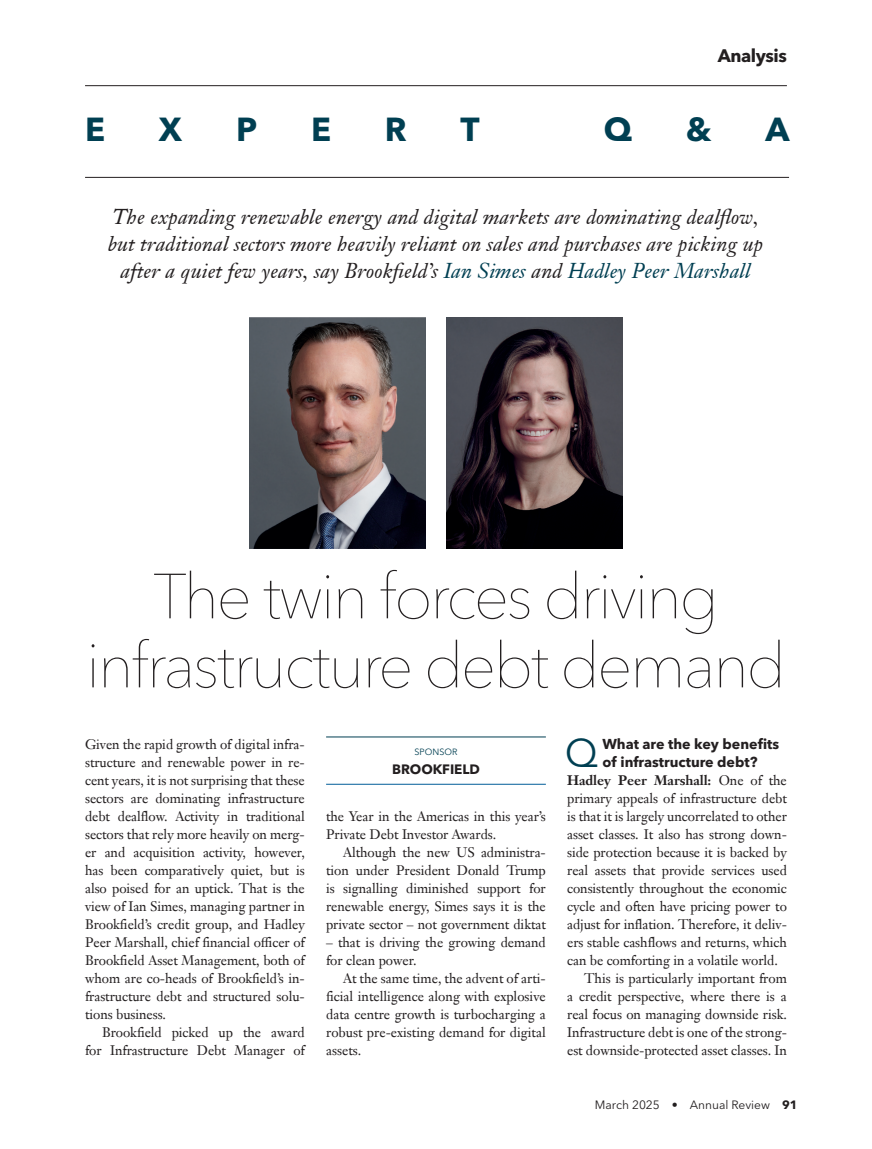
<style>
.page{position:relative;width:872px;height:1149px;background:#fff}
.page>*{position:absolute;margin:0;border:0;box-sizing:border-box;transform-origin:0 0}
.t1{font:200 63px/69px "Avenir Next LT Pro";letter-spacing:-.04em;color:#231f20;text-align:center}
.t2{font:39.6px "Avenir Next LT Pro";color:#003f52}
.t3{font:700 33px "Avenir Next LT Pro";color:#003f52}
.t4{font:italic 21px/27px "Janson Text LT Pro";letter-spacing:.005em;color:#231f20;text-align:center}
.t5{font:700 18px "Avenir Next LT Pro";letter-spacing:-.025em;color:#231f20}
.t6{font:700 14.25px/18px "Avenir Next LT Pro";color:#231f20}
.t7{font:13.5px/18px "Janson Text LT Pro";letter-spacing:-.005em;color:#231f20;text-align:justify}
.t8{font:700 13.5px "Janson Text LT Pro";letter-spacing:-.005em;color:#231f20}
.t9{font:700 13.5px "Avenir Next LT Pro";letter-spacing:-.005em;color:#231f20}
.t10{font:12px "Avenir Next LT Pro";color:#231f20}
.t11{font:9px "Avenir Next LT Pro";color:#003f52}
.s1{color:#003f52}
.s2{font-weight:400}
.s3{font-weight:700}
</style>
<div class="page">
<hr style="left:85px;top:177px;width:704px;height:1px;background:#231f20">
<hr style="left:85px;top:85px;width:702px;height:1px;background:#231f20">
<img style="left:250px;top:318px;width:175px;height:230px">
<img style="left:446px;top:318px;width:176px;height:230px">
<hr style="left:326px;top:736px;width:220px;height:1px;background:#003f52">
<hr style="left:326px;top:783px;width:220px;height:1px;background:#005c98">
<h3 class="t5" style="left:717px;top:45px;width:71px">Analysis</h3>
<h3 class="t3" style="left:85px;top:110px;width:22px">E</h3>
<h3 class="t3" style="left:159px;top:110px;width:25px">X</h3>
<h3 class="t3" style="left:236px;top:110px;width:23px">P</h3>
<h3 class="t3" style="left:311px;top:110px;width:22px">E</h3>
<h3 class="t3" style="left:385px;top:110px;width:23px">R</h3>
<h3 class="t3" style="left:460px;top:110px;width:21px">T</h3>
<h3 class="t3" style="left:604px;top:110px;width:30px">Q</h3>
<h3 class="t3" style="left:686px;top:110px;width:27px">&amp;</h3>
<h3 class="t3" style="left:765px;top:110px;width:26px">A</h3>
<p class="t4" style="left:108px;top:203px;width:656px">The expanding renewable energy and digital markets are dominating dealflow, but traditional sectors more heavily reliant on sales and purchases are picking up after a quiet few years, say Brookfield’s <span class="s1">Ian Simes</span> and <span class="s1">Hadley Peer Marshall</span></p>
<h1 class="t1" style="left:86px;top:561px;width:701px">The twin forces driving infrastructure debt demand</h1>
<p class="t7" style="left:85px;top:734px;width:221px">Given the rapid growth of digital infra&shy;structure and renewable power in re&shy;cent years, it is not surprising that these sectors are dominating infrastructure debt dealflow. Activity in traditional sectors that rely more heavily on merg&shy;er and acquisition activity, however, has been comparatively quiet, but is also poised for an uptick. That is the view of Ian Simes, managing partner in Brookfield’s credit group, and Hadley Peer Marshall, chief financial officer of Brookfield Asset Management, both of whom are co-heads of Brookfield’s in&shy;frastructure debt and structured solu&shy;tions business.</p>
<p class="t7" style="left:85px;top:1022px;width:221px;text-align:right">Brookfield picked up the award for Infrastructure Debt Manager of</p>
<p class="t11" style="left:414px;top:746px;width:44px">SPONSOR</p>
<p class="t9" style="left:392px;top:760px;width:89px">BROOKFIELD</p>
<p class="t7" style="left:326px;top:806px;width:221px">the Year in the Americas in this year’s<br>Private Debt Investor Awards.</p>
<p class="t7" style="left:326px;top:842px;width:221px;text-indent:17px">Although the new US administra&shy;tion under President Donald Trump is signalling diminished support for renewable energy, Simes says it is the private sector – not government diktat</p>
<p class="t7" style="left:326px;top:932px;width:221px">– that is driving the growing demand for clean power.</p>
<p class="t7" style="left:326px;top:968px;width:221px;text-indent:17px">At the same time, the advent of arti&shy;ficial intelligence along with explosive data centre growth is turbocharging a robust pre-existing demand for digital assets.</p>
<h2 class="t2" style="left:565px;top:728px;width:35px">Q</h2>
<p class="t6" style="left:602px;top:734px;width:178px">What are the key benefits of infrastructure debt?</p>
<p class="t8" style="left:567px;top:771px;width:221px">Hadley Peer Marshall: <span class="s2">One of the</span></p>
<p class="t7" style="left:567px;top:788px;width:221px">primary appeals of infrastructure debt</p>
<p class="t7" style="left:567px;top:806px;width:221px">is that it is largely uncorrelated to other</p>
<p class="t7" style="left:567px;top:824px;width:221px">asset classes. It also has strong down-</p>
<p class="t7" style="left:567px;top:842px;width:221px">side protection because it is backed by</p>
<p class="t7" style="left:567px;top:860px;width:221px">real assets that provide services used</p>
<p class="t7" style="left:567px;top:878px;width:221px">consistently throughout the economic</p>
<p class="t7" style="left:567px;top:896px;width:221px">cycle and often have pricing power to</p>
<p class="t7" style="left:567px;top:914px;width:221px">adjust for inflation. Therefore, it deliv-</p>
<p class="t7" style="left:567px;top:932px;width:221px">ers stable cashflows and returns, which</p>
<p class="t7" style="left:567px;top:950px;width:212px">can be comforting in a volatile world.</p>
<p class="t7" style="left:584px;top:968px;width:204px">This is particularly important from</p>
<p class="t7" style="left:567px;top:986px;width:221px">a credit perspective, where there is a</p>
<p class="t7" style="left:567px;top:1004px;width:221px">real focus on managing downside risk.</p>
<p class="t7" style="left:567px;top:1022px;width:221px">Infrastructure debt is one of the strong-</p>
<p class="t7" style="left:567px;top:1040px;width:221px">est downside-protected asset classes. In</p>
<p class="t10" style="left:595px;top:1097px;width:204px">March 2025 • Annual Review <span class="s3">91</span></p>
</div>
